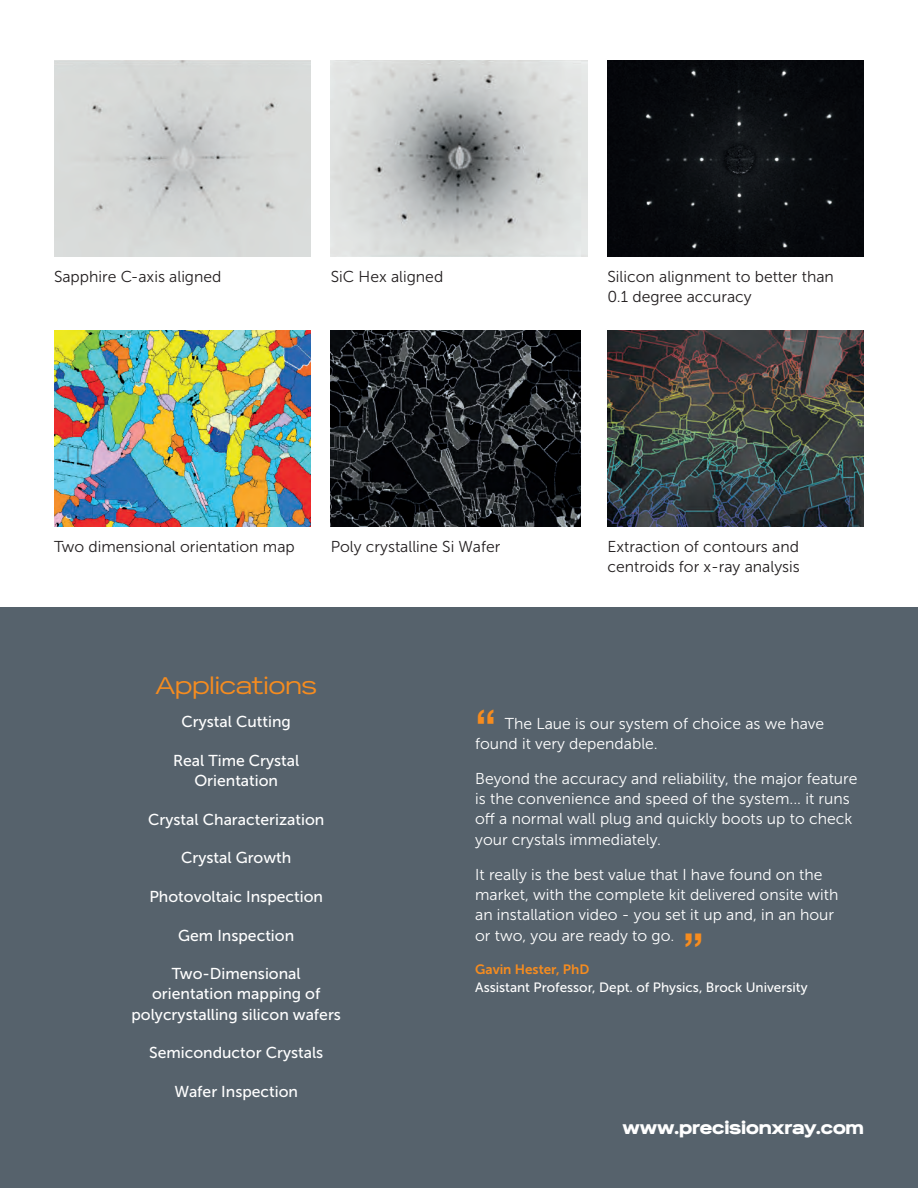
<style>
.page{position:relative;width:918px;height:1188px;background:#fff}
.page>*{position:absolute;margin:0;border:0;box-sizing:border-box;transform-origin:0 0}
.t1{font:500 48px "Helvetica Neue";color:#f68c1f}
.t2{font:24px "Reservation Wide";color:#f68c1f}
.t3{font:900 18px "Reservation Wide";letter-spacing:-.01em;color:#fff}
.t4{font:15.75px/20.2px "Museo Sans 300";color:#fff}
.t5{font:15.75px/20.2px "Museo Sans 500";color:#fff;text-align:center}
.t6{font:15.75px/20.2px "Museo Sans 300";color:#231f20}
.t7{font:13.5px "Museo Sans 500";color:#fff}
.t8{font:13.5px "Museo Sans 700";color:#f68c1f}
</style>
<div class="page">
<div style="left:0;top:608px;width:918px;height:580px;background:#56626c"></div>
<img style="left:54px;top:331px;width:256px;height:195px">
<img style="left:54px;top:61px;width:256px;height:195px">
<img style="left:331px;top:61px;width:256px;height:195px">
<img style="left:331px;top:331px;width:250px;height:195px">
<img style="left:608px;top:331px;width:256px;height:195px">
<img style="left:608px;top:61px;width:256px;height:195px">
<p class="t6" style="left:54px;top:266px;width:169px">Sapphire C-axis aligned</p>
<p class="t6" style="left:331px;top:266px;width:114px">SiC Hex aligned</p>
<p class="t6" style="left:608px;top:266px;width:228px">Silicon alignment to better than<br>0.1 degree accuracy</p>
<p class="t6" style="left:54px;top:536px;width:242px">Two dimensional orientation map</p>
<p class="t6" style="left:331px;top:536px;width:171px">Poly crystalline Si Wafer</p>
<p class="t6" style="left:608px;top:536px;width:194px">Extraction of contours and centroids for x-ray analysis</p>
<h2 class="t2" style="left:156px;top:671px;width:163px">Applications</h2>
<p class="t5" style="left:182px;top:712px;width:111px">Crystal Cutting</p>
<p class="t5" style="left:173px;top:750px;width:128px">Real Time Crystal<br>Orientation</p>
<p class="t5" style="left:148px;top:809px;width:178px">Crystal Characterization</p>
<p class="t5" style="left:181px;top:848px;width:112px">Crystal Growth</p>
<p class="t5" style="left:149px;top:886px;width:175px">Photovoltaic Inspection</p>
<p class="t5" style="left:178px;top:925px;width:117px">Gem Inspection</p>
<p class="t5" style="left:132px;top:964px;width:211px">Two-Dimensional orientation mapping of polycrystalling silicon wafers</p>
<p class="t5" style="left:149px;top:1043px;width:176px">Semiconductor Crystals</p>
<p class="t5" style="left:174px;top:1081px;width:125px">Wafer Inspection</p>
<h1 class="t1" style="left:475px;top:688px;width:23px">“</h1>
<p class="t4" style="left:475px;top:713px;width:350px;text-indent:30px">The Laue is our system of choice as we have found it very dependable.</p>
<p class="t4" style="left:475px;top:769px;width:384px">Beyond the accuracy and reliability, the major feature is the convenience and speed of the system... it runs off a normal wall plug and quickly boots up to check your crystals immediately.</p>
<p class="t4" style="left:475px;top:864px;width:365px">It really is the best value that I have found on the market, with the complete kit delivered onsite with an installation video - you set it up and, in an hour or two, you are ready to go.</p>
<p class="t8" style="left:475px;top:962px;width:116px">Gavin Hester, PhD</p>
<h1 class="t1" style="left:683px;top:913px;width:23px">”</h1>
<p class="t7" style="left:475px;top:980px;width:334px">Assistant Professor, Dept. of Physics, Brock University</p>
<p class="t3" style="left:623px;top:1117px;width:243px">www.precisionxray.com</p>
</div>
